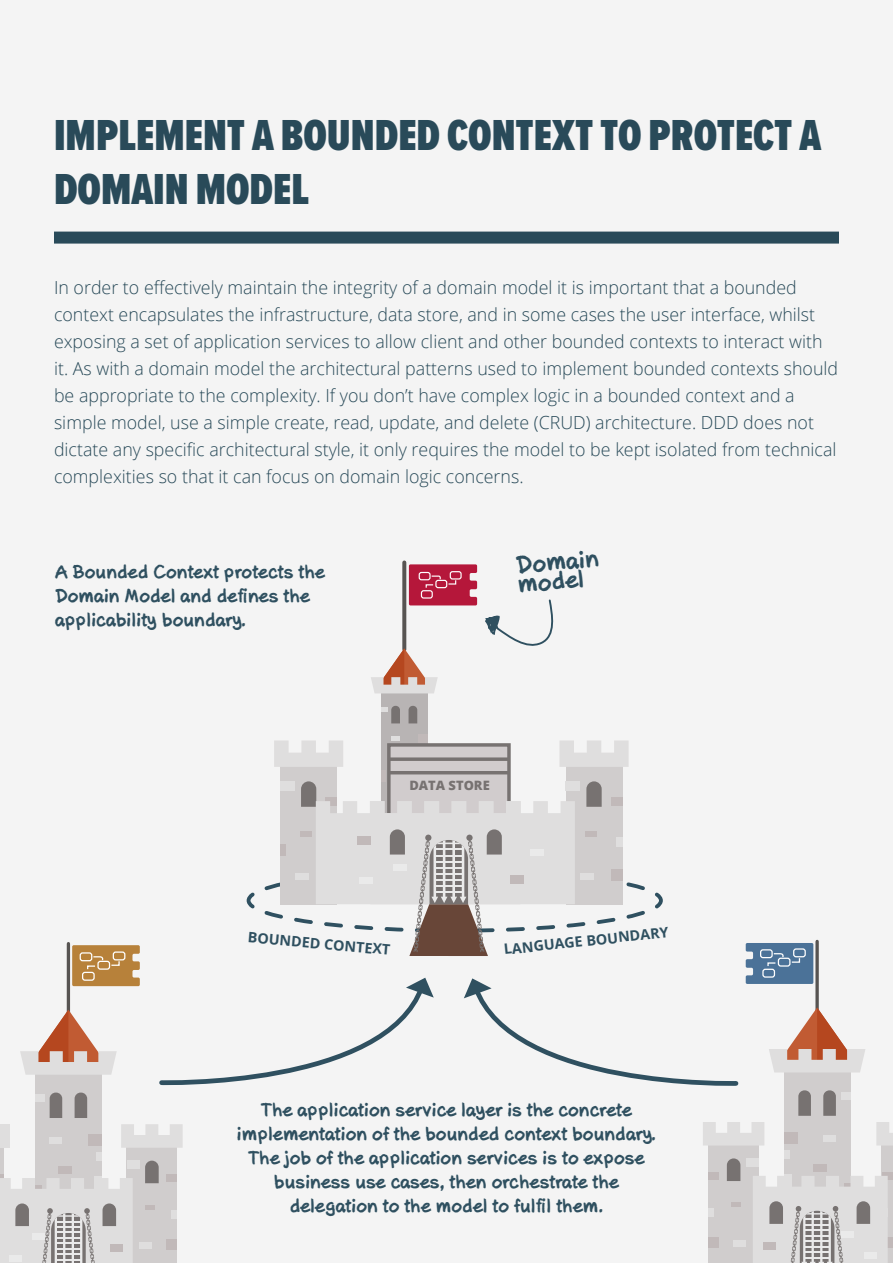
<style>
.page{position:relative;width:893px;height:1263px;background:#f4f4f4}
.page>*{position:absolute;margin:0;border:0;box-sizing:border-box;transform-origin:0 0}
.t1{font:900 45px/54px "Proxima Nova Ex Cn";color:#294a59}
.t2{font:700 23.1px/19.4px "Axure Handwriting";color:#2f5060}
.t3{font:300 18px/27px "Open Sans";color:#294a59}
.t4{font:700 18px/24px "Axure Handwriting";color:#2f5060;text-align:center}
.t5{font:700 14.4px "Open Sans";color:#2f5060}
.t6{font:800 12.9px "Open Sans";color:#777271}
</style>
<div class="page">
<hr style="left:67px;top:943px;width:3px;height:72px;background:#575452">
<hr style="left:0;top:1142px;width:4px;height:121px;background:#d0cdcd">
<div style="left:0;top:1124px;width:9px;height:24px;background:#dfdede"></div>
<div style="left:127px;top:1142px;width:50px;height:121px;background:#d0cdcd"></div>
<svg style="left:121px;top:1124px;width:62px;height:24px"></svg>
<svg style="left:145px;top:1160px;width:14px;height:23px"></svg>
<div style="left:127px;top:1160px;width:12px;height:9px;background:#dfdede"></div>
<div style="left:171px;top:1211px;width:6px;height:8px;background:#dfdede"></div>
<div style="left:167px;top:1239px;width:10px;height:10px;background:#c1b9b9"></div>
<div style="left:167px;top:1174px;width:10px;height:8px;background:#c1b9b9"></div>
<svg style="left:145px;top:1205px;width:9px;height:4px"></svg>
<div style="left:139px;top:1242px;width:13px;height:6px;background:#dfdede"></div>
<div style="left:35px;top:1067px;width:67px;height:196px;background:#d0cdcd"></div>
<div style="left:35px;top:1094px;width:9px;height:7px;background:#dfdede"></div>
<div style="left:88px;top:1134px;width:14px;height:12px;background:#c1b9b9"></div>
<div style="left:59px;top:1166px;width:13px;height:8px;background:#c1b9b9"></div>
<svg style="left:20px;top:1010px;width:97px;height:65px"></svg>
<svg style="left:50px;top:1092px;width:12px;height:26px"></svg>
<svg style="left:75px;top:1092px;width:12px;height:26px"></svg>
<div style="left:50px;top:1137px;width:12px;height:6px;background:#dfdede"></div>
<div style="left:96px;top:1153px;width:6px;height:8px;background:#dfdede"></div>
<svg style="left:0;top:1174px;width:133px;height:89px;background:#d0cfce"></svg>
<div style="left:54px;top:232px;width:785px;height:12px;background:#294a59"></div>
<svg style="left:402px;top:562px;width:4px;height:86px"></svg>
<div style="left:381px;top:688px;width:46px;height:141px;background:#b8b4b4"></div>
<div style="left:381px;top:770px;width:5px;height:11px;background:#c1b9b9"></div>
<div style="left:418px;top:735px;width:9px;height:8px;background:#c1b9b9"></div>
<svg style="left:371px;top:648px;width:67px;height:45px"></svg>
<svg style="left:381px;top:706px;width:19px;height:17px"></svg>
<svg style="left:409px;top:706px;width:8px;height:17px"></svg>
<svg style="left:391px;top:737px;width:9px;height:4px"></svg>
<div style="left:387px;top:743px;width:124px;height:102px;background:#d1cccd;border:3px solid #777271"></div>
<div style="left:280px;top:761px;width:57px;height:143px;background:#d0cdcd"></div>
<svg style="left:274px;top:740px;width:69px;height:27px"></svg>
<svg style="left:389px;top:757px;width:94px;height:4px"></svg>
<hr style="left:389px;top:771px;width:120px;height:3px;background:#777271">
<div style="left:566px;top:761px;width:56px;height:143px;background:#d0cdcd"></div>
<svg style="left:483px;top:599px;width:146px;height:168px"></svg>
<div style="left:882px;top:1140px;width:11px;height:123px;background:#d0cdcd"></div>
<svg style="left:876px;top:1122px;width:17px;height:23px"></svg>
<div style="left:882px;top:1237px;width:10px;height:10px;background:#c1b9b9"></div>
<div style="left:882px;top:1172px;width:10px;height:7px;background:#c1b9b9"></div>
<div style="left:708px;top:1140px;width:51px;height:123px;background:#d0cdcd"></div>
<svg style="left:703px;top:1122px;width:61px;height:23px"></svg>
<svg style="left:727px;top:1158px;width:13px;height:23px"></svg>
<div style="left:746px;top:1158px;width:13px;height:8px;background:#dfdede"></div>
<div style="left:708px;top:1208px;width:6px;height:8px;background:#dfdede"></div>
<div style="left:708px;top:1237px;width:11px;height:10px;background:#c1b9b9"></div>
<div style="left:708px;top:1172px;width:11px;height:7px;background:#c1b9b9"></div>
<div style="left:731px;top:1202px;width:10px;height:5px;background:#c1b9b9"></div>
<div style="left:734px;top:1240px;width:12px;height:6px;background:#dfdede"></div>
<div style="left:784px;top:1064px;width:66px;height:199px;background:#d0cdcd"></div>
<div style="left:784px;top:1173px;width:8px;height:13px;background:#dfdede"></div>
<div style="left:784px;top:1132px;width:14px;height:12px;background:#c1b9b9"></div>
<div style="left:814px;top:1164px;width:13px;height:8px;background:#c1b9b9"></div>
<div style="left:824px;top:1135px;width:12px;height:6px;background:#dfdede"></div>
<div style="left:784px;top:1150px;width:6px;height:8px;background:#dfdede"></div>
<svg style="left:753px;top:1176px;width:135px;height:87px;background:#d0cece"></svg>
<svg style="left:409px;top:564px;width:68px;height:41px;background:#bd3150"></svg>
<svg style="left:72px;top:945px;width:68px;height:41px;background:#bf9052"></svg>
<svg style="left:159px;top:781px;width:706px;height:335px"></svg>
<h1 class="t1" style="left:54px;top:111px;width:769px">IMPLEMENT A BOUNDED CONTEXT TO PROTECT A<br>DOMAIN MODEL</h1>
<p class="t3" style="left:54px;top:274px;width:786px">In order to effectively maintain the integrity of a domain model it is important that a bounded context encapsulates the infrastructure, data store, and in some cases the user interface, whilst exposing a set of application services to allow client and other bounded contexts to interact with it. As with a domain model the architectural patterns used to implement bounded contexts should be appropriate to the complexity. If you don’t have complex logic in a bounded context and a simple model, use a simple create, read, update, and delete (CRUD) architecture. DDD does not dictate any specific architectural style, it only requires the model to be kept isolated from technical complexities so that it can focus on domain logic concerns.</p>
<p class="t4" style="left:55px;top:560px;width:271px;text-align:left">A Bounded Context protects the<br>Domain Model and defines the applicability boundary.</p>
<p class="t2" style="left:515px;top:556px;width:84px;rotate:-5deg">Domain model</p>
<p class="t6" style="left:409px;top:776px;width:82px">DATA STORE</p>
<p class="t5" style="left:249px;top:927px;width:144px;rotate:5deg">BOUNDED CONTEXT</p>
<p class="t5" style="left:503px;top:939px;width:167px;rotate:-6deg">LANGUAGE BOUNDARY</p>
<p class="t4" style="left:237px;top:1098px;width:421px">The application service layer is the concrete implementation of the bounded context boundary.<br>The job of the application services is to expose business use cases, then orchestrate the delegation to the model to fulfil them.</p>
</div>
